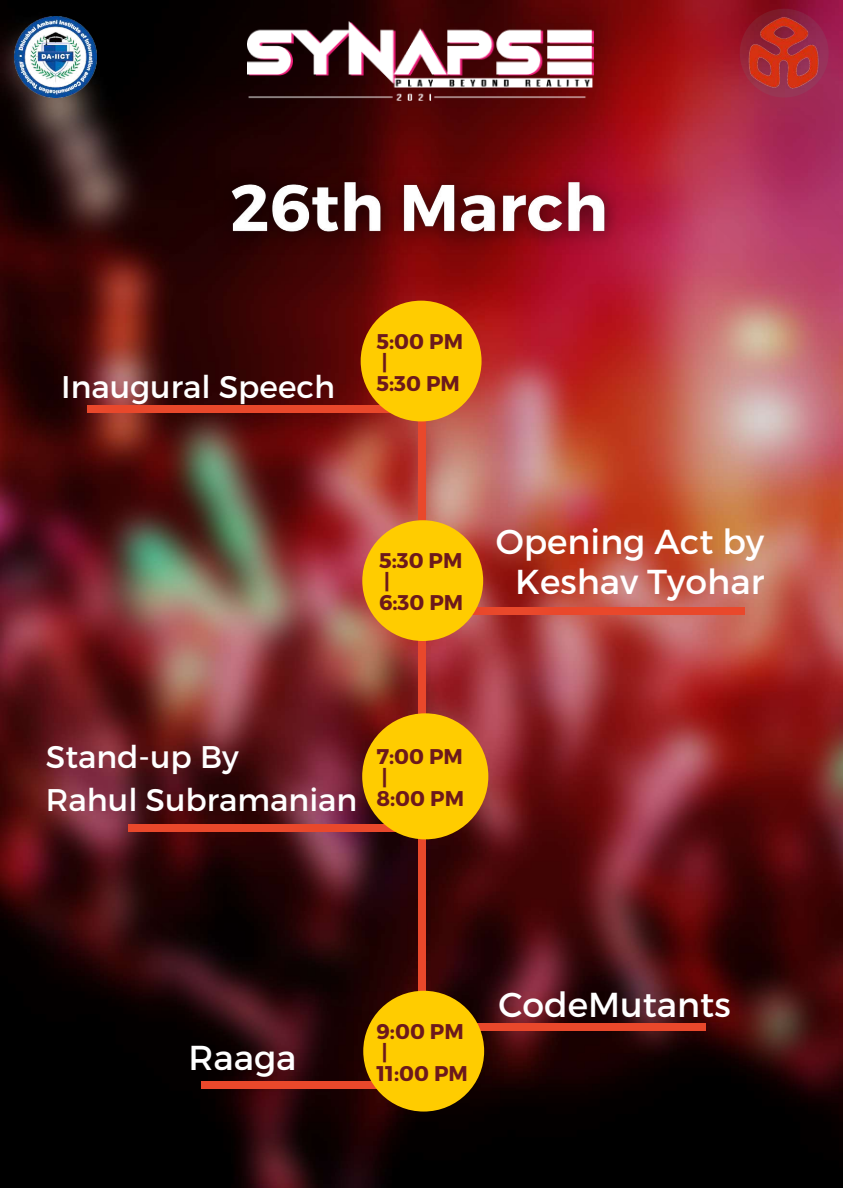
<style>
.page{position:relative;width:843px;height:1188px;background:#fff}
.page>*{position:absolute;margin:0;border:0;box-sizing:border-box;transform-origin:0 0}
.t1{font:34.6px/40.9px "Montserrat";color:#fff;text-align:center}
.t2{font:31.3px/43.5px "Montserrat";color:#fff}
.t3{font:700 21.3px/21.1px "Montserrat";color:#6c191c}
</style>
<div class="page">
<img style="left:0;top:0;width:842px;height:1188px">
<img style="left:248px;top:21px;width:345px;height:80px">
<img style="left:15px;top:16px;width:81px;height:82px">
<svg style="left:739px;top:9px;width:89px;height:89px;background:#962041"></svg>
<img style="left:742px;top:16px;width:82px;height:75px">
<img style="left:203px;top:140px;width:432px;height:135px">
<div style="left:87px;top:405px;width:336px;height:8px;background:#e9482b"></div>
<div style="left:418px;top:379px;width:8px;height:728px;background:#e9482b"></div>
<div style="left:444px;top:607px;width:300px;height:7px;background:#e9482b"></div>
<div style="left:360px;top:301px;width:121px;height:120px;background:#fc0;border-radius:50%"></div>
<div style="left:129px;top:824px;width:297px;height:8px;background:#e9482b"></div>
<div style="left:362px;top:520px;width:121px;height:121px;background:#fc0;border-radius:50%"></div>
<div style="left:420px;top:1023px;width:285px;height:8px;background:#e9482b"></div>
<div style="left:201px;top:1082px;width:181px;height:7px;background:#e9482b"></div>
<div style="left:363px;top:991px;width:121px;height:121px;background:#fc0;border-radius:50%"></div>
<div style="left:362px;top:713px;width:126px;height:126px;background:#fc0;border-radius:50%"></div>
<h2 class="t2" style="left:61px;top:363px;width:275px">Inaugural Speech</h2>
<p class="t3" style="left:376px;top:329px;width:88px">5:00 PM |<br>5:30 PM</p>
<p class="t3" style="left:379px;top:549px;width:86px">5:30 PM |<br>6:30 PM</p>
<h1 class="t1" style="left:495px;top:519px;width:270px">Opening Act by<br>Keshav Tyohar</h1>
<h2 class="t2" style="left:46px;top:733px;width:313px">Stand-up By<br>Rahul Subramanian</h2>
<p class="t3" style="left:376px;top:745px;width:89px">7:00 PM |<br>8:00 PM</p>
<h1 class="t1" style="left:188px;top:1035px;width:109px">Raaga</h1>
<p class="t3" style="left:376px;top:1020px;width:93px">9:00 PM |<br>11:00 PM</p>
<h1 class="t1" style="left:498px;top:982px;width:234px">CodeMutants</h1>
</div>
